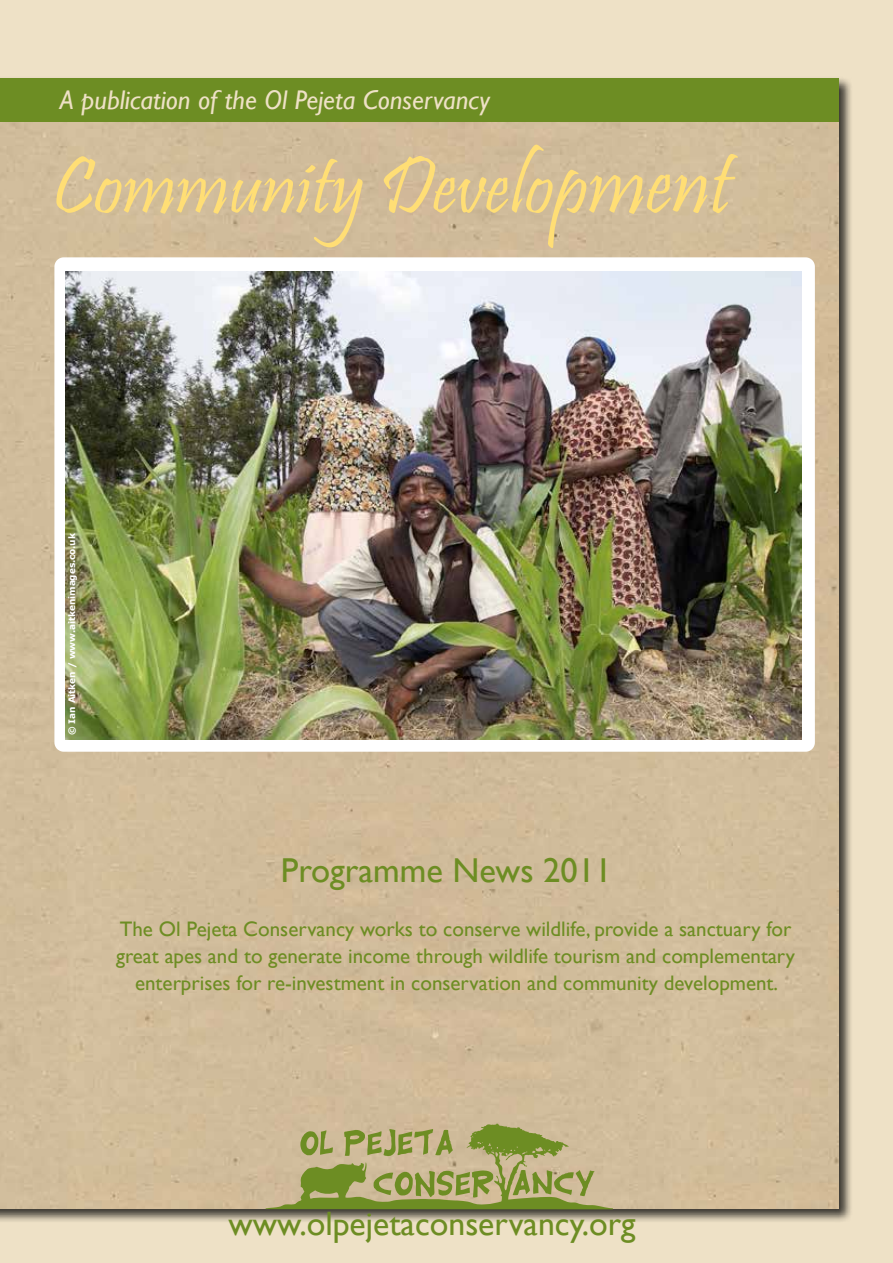
<style>
.page{position:relative;width:893px;height:1263px;background:#eee1c6}
.page>*{position:absolute;margin:0;border:0;box-sizing:border-box;transform-origin:0 0}
.t1{font:82.5px "Pristina";color:#ffde75}
.t2{font:34.5px "Gill Sans";color:#6d8d23}
.t3{font:33.75px "Gill Sans";color:#6d8d23}
.t4{font:italic 27px "Gill Sans";color:#eee1c6}
.t5{font:21px/27px "Gill Sans";color:#6d8d23;text-align:center}
.t6{font:700 9px "Verdana";letter-spacing:-.01em;color:#fff}
.s1{font-size:90px}
</style>
<div class="page">
<div style="left:0;top:76px;width:853px;height:1147px;background:#000;opacity:.75"></div>
<div style="left:0;top:122px;width:839px;height:1087px;background:#d1bc9b"></div>
<div style="left:0;top:78px;width:839px;height:44px;background:#6d8d23"></div>
<svg style="left:266px;top:1124px;width:347px;height:85px;background:#acaa6f"></svg>
<div style="left:54px;top:257px;width:761px;height:495px;border:9px solid #fff;border-radius:5px"></div>
<img style="left:65px;top:271px;width:737px;height:468px">
<p class="t4" style="left:60px;top:84px;width:432px">A publication of the Ol Pejeta Conservancy</p>
<h1 class="t1" style="left:52px;top:140px;width:680px">Community Develop<span class="s1">ment</span></h1>
<p class="t6" style="left:66px;top:735px;width:203px;rotate:-90deg">© Ian Aitken / www.aitkenimages.co.uk</p>
<h2 class="t2" style="left:281px;top:850px;width:333px">Programme News 2011</h2>
<p class="t5" style="left:116px;top:916px;width:680px">The Ol Pejeta Conservancy works to conserve wildlife, provide a sanctuary for great apes and to generate income through wildlife tourism and complementary enterprises for re-investment in conservation and community development.</p>
<h3 class="t3" style="left:229px;top:1204px;width:408px">www.olpejetaconservancy.org</h3>
</div>
